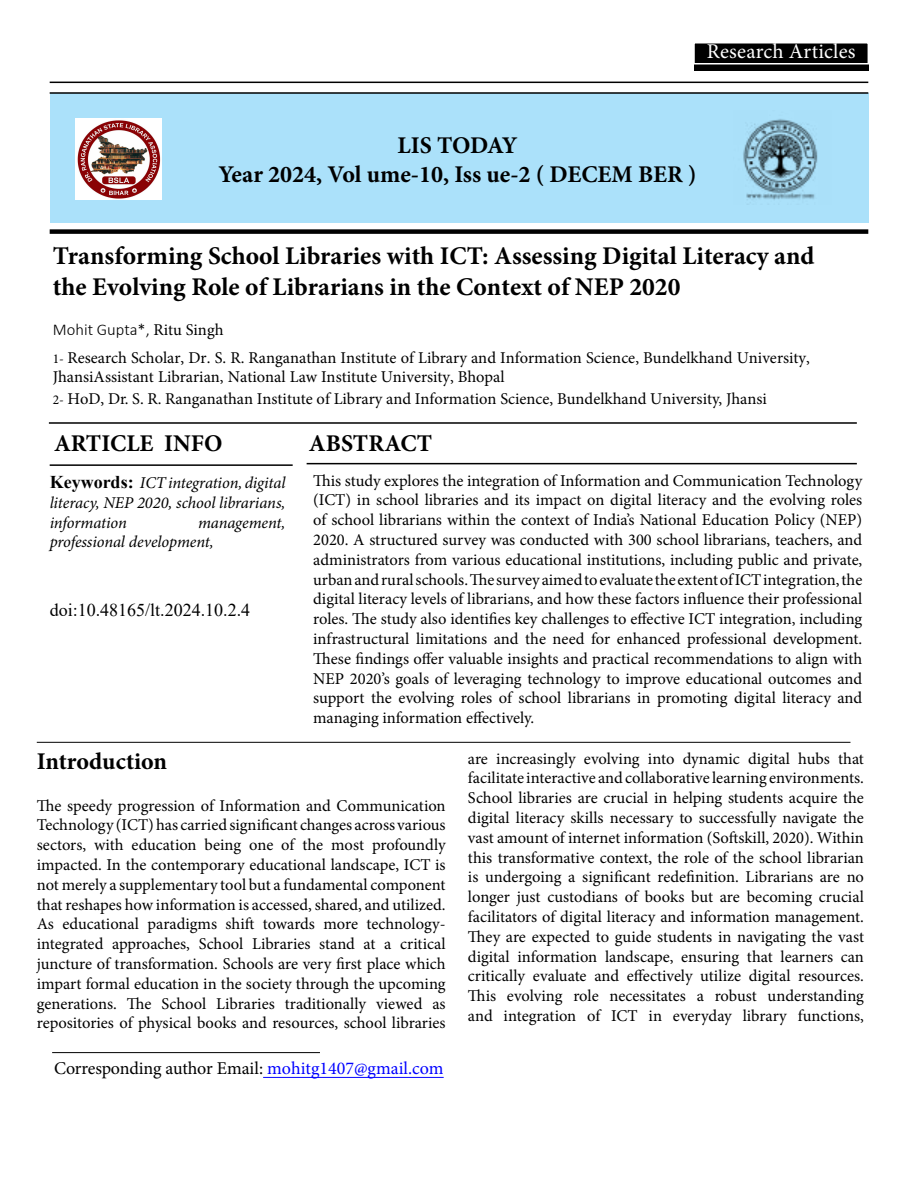
<style>
.page{position:relative;width:918px;height:1188px;background:#fff}
.page>*{position:absolute;margin:0;border:0;box-sizing:border-box;transform-origin:0 0}
.t1{font:700 25.5px/31.2px "Minion Pro";color:#000}
.t2{font:700 24px/28.8px "Minion Pro";color:#000;text-align:center}
.t3{font:21px "Minion Pro";letter-spacing:.01em;color:#fff}
.t4{font:18px "Minion Pro";color:#000}
.t5{font:18px "Times New Roman";color:#000}
.t6{font:16.5px/19.8px "Minion Pro";color:#000;text-align:justify}
.t7{font:italic 16.5px/19.8px "Minion Pro";letter-spacing:-.01em;color:#000;text-align:justify}
.t8{font:300 16.5px "Calibri";color:#000}
.s1{font-family:"Minion Pro";font-weight:400}
.s2{font-size:13.5px}
.s3{font-family:"Times New Roman";font-weight:700;font-style:normal;font-size:18px}
.s4{color:#00f}
</style>
<div class="page">
<div style="left:50px;top:93px;width:818px;height:130px;background:#abe1fa"></div>
<div style="left:694px;top:43px;width:174px;height:27px;background:#000"></div>
<div style="left:693px;top:42px;width:176px;height:23px;border:2px solid #fff"></div>
<hr style="left:50px;top:92px;width:818px;height:2px;background:#000">
<hr style="left:50px;top:82px;width:818px;height:1px;background:#000">
<div style="left:50px;top:229px;width:818px;height:5px;background:#000"></div>
<hr style="left:49px;top:422px;width:808px;height:2px;background:#000">
<hr style="left:50px;top:464px;width:243px;height:2px;background:#000">
<hr style="left:307px;top:463px;width:550px;height:1px;background:#000">
<hr style="left:37px;top:742px;width:813px;height:1px;background:#000">
<hr style="left:52px;top:1052px;width:268px;height:1px;background:#000">
<hr style="left:263px;top:1077px;width:181px;height:1px;background:#00f">
<img style="left:743px;top:119px;width:75px;height:81px">
<img style="left:75px;top:119px;width:87px;height:80px">
<p class="t3" style="left:707px;top:37px;width:150px">Research Articles</p>
<h2 class="t2" style="left:219px;top:130px;width:480px">LIS TODAY<br>Year 2024, Vol ume-10, Iss ue-2 ( DECEM BER )</h2>
<h1 class="t1" style="left:53px;top:240px;width:763px">Transforming School Libraries with ICT: Assessing Digital Literacy and the Evolving Role of Librarians in the Context of NEP 2020</h1>
<p class="t8" style="left:53px;top:319px;width:172px">Mohit Gupta*, <span class="s1">Ritu Singh</span></p>
<p class="t6" style="left:53px;top:348px;width:759px"><span class="s2">1-</span> Research Scholar, Dr. S. R. Ranganathan Institute of Library and Information Science, Bundelkhand University,<br>JhansiAssistant Librarian, National Law Institute University, Bhopal</p>
<p class="t6" style="left:53px;top:389px;width:716px"><span class="s2">2-</span> HoD, Dr. S. R. Ranganathan Institute of Library and Information Science, Bundelkhand University, Jhansi</p>
<h2 class="t2" style="left:54px;top:429px;width:170px">ARTICLE INFO</h2>
<h2 class="t2" style="left:309px;top:429px;width:125px">ABSTRACT</h2>
<p class="t7" style="left:50px;top:473px;width:237px"><span class="s3">Keywords:</span> ICT integration, digital literacy, NEP 2020, school librarians, information</p>
<p class="t6" style="left:313px;top:471px;width:551px">This study explores the integration of Information and Communication Technology (ICT) in school libraries and its impact on digital literacy and the evolving roles of school librarians within the context of India’s National Education Policy (NEP)<br>2020. A structured survey was conducted with 300 school librarians, teachers, and administrators from various educational institutions, including public and private, urban and rural schools. The survey aimed to evaluate the extent of ICT integration, the digital literacy levels of librarians, and how these factors influence their professional roles. The study also identifies key challenges to effective ICT integration, including infrastructural limitations and the need for enhanced professional development.<br>These findings offer valuable insights and practical recommendations to align with NEP 2020’s goals of leveraging technology to improve educational outcomes and support the evolving roles of school librarians in promoting digital literacy and managing information effectively.</p>
<p class="t7" style="left:50px;top:512px;width:237px;text-indent:148px">management, professional development,</p>
<p class="t5" style="left:50px;top:598px;width:202px">doi:10.48165/lt.2024.10.2.4</p>
<h2 class="t2" style="left:37px;top:747px;width:132px">Introduction</h2>
<p class="t6" style="left:37px;top:795px;width:410px">The speedy progression of Information and Communication Technology (ICT) has carried significant changes across various sectors, with education being one of the most profoundly impacted. In the contemporary educational landscape, ICT is not merely a supplementary tool but a fundamental component that reshapes how information is accessed, shared, and utilized.<br>As educational paradigms shift towards more technology&shy;integrated approaches, School Libraries stand at a critical juncture of transformation. Schools are very first place which impart formal education in the society through the upcoming generations. The School Libraries traditionally viewed as repositories of physical books and resources, school libraries</p>
<p class="t4" style="left:54px;top:1056px;width:391px">Corresponding author Email: <span class="s4">mohitg1407@gmail.com</span></p>
<p class="t6" style="left:468px;top:749px;width:398px">are increasingly evolving into dynamic digital hubs that facilitate interactive and collaborative learning environments.<br>School libraries are crucial in helping students acquire the digital literacy skills necessary to successfully navigate the vast amount of internet information (Softskill, 2020). Within this transformative context, the role of the school librarian is undergoing a significant redefinition. Librarians are no longer just custodians of books but are becoming crucial facilitators of digital literacy and information management.<br>They are expected to guide students in navigating the vast digital information landscape, ensuring that learners can critically evaluate and effectively utilize digital resources.<br>This evolving role necessitates a robust understanding and integration of ICT in everyday library functions,</p>
</div>
